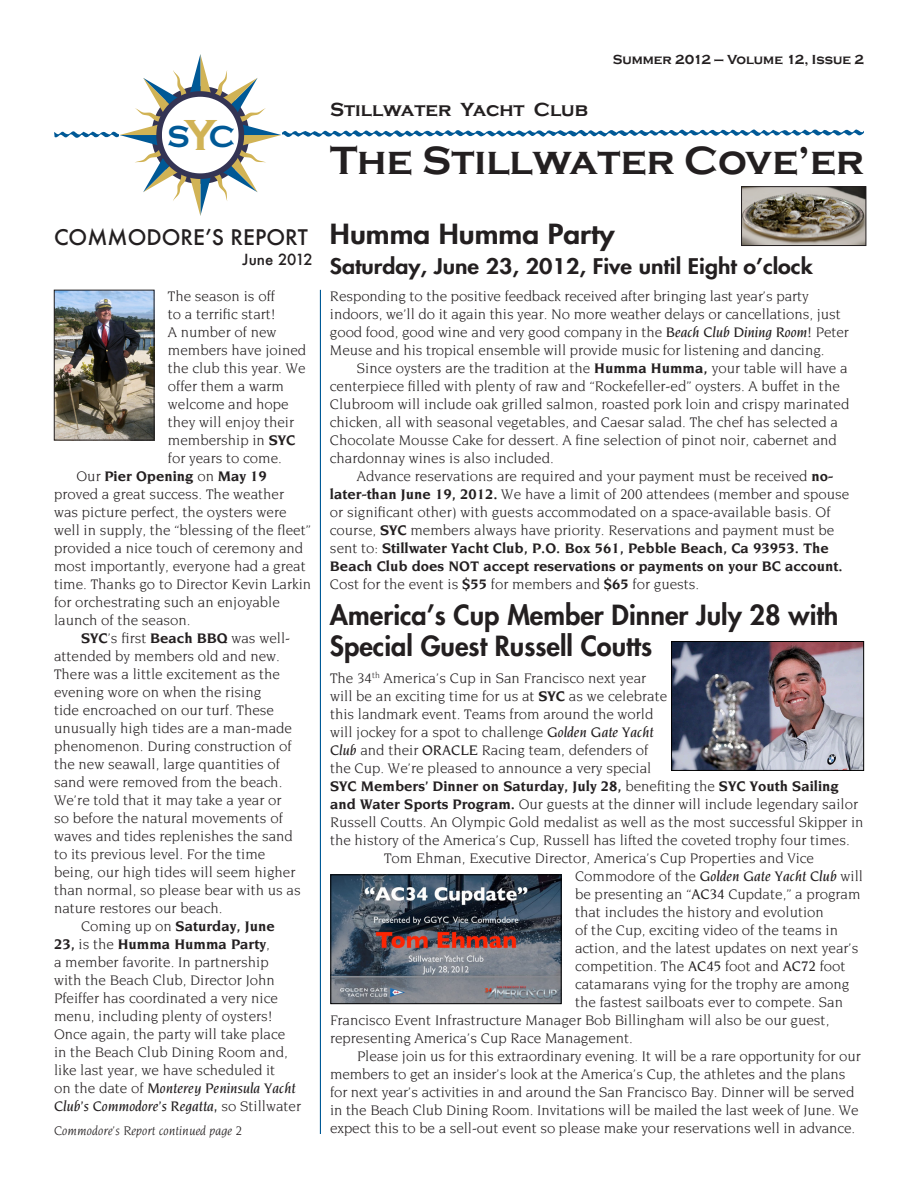
<style>
.page{position:relative;width:918px;height:1188px;background:#fff}
.page>*{position:absolute;margin:0;border:0;box-sizing:border-box;transform-origin:0 0}
.t1{font:700 40.5px "Copperplate Gothic";color:#231f20}
.t2{font:700 31.5px "Copperplate Gothic";color:#005996}
.t3{font:800 27px/30.8px "Futura";color:#231f20}
.t4{font:800 27px "Futura";color:#231f20;scale:1.1 1}
.t5{font:800 21px "Futura";color:#231f20;scale:1.1 1}
.t6{font:500 21px "Futura";color:#231f20}
.t7{font:700 19.5px "Copperplate Gothic";color:#231f20}
.t8{font:15px/18px "Novarese";color:#231f20}
.t9{font:italic 500 15px "Novarese";color:#231f20}
.t10{font:500 15px "Futura";color:#231f20}
.t11{font:italic 13.5px "Novarese";color:#231f20}
.t12{font:700 13.5px "Copperplate Gothic";color:#231f20}
.s1{font-size:45px;color:#d1b355}
.s2{font-weight:700}
.s3{font-weight:500;font-style:italic}
.s4{font-weight:400;font-style:normal}
</style>
<div class="page">
<svg style="left:54px;top:54px;width:810px;height:162px"></svg>
<img style="left:56px;top:292px;width:96px;height:146px">
<div style="left:54px;top:290px;width:100px;height:150px;border:1px solid #231f20"></div>
<img style="left:743px;top:188px;width:121px;height:56px">
<div style="left:741px;top:186px;width:125px;height:60px;border:1px solid #231f20"></div>
<hr style="left:320px;top:290px;width:1px;height:844px;background:#005996">
<img style="left:673px;top:643px;width:189px;height:126px">
<div style="left:671px;top:641px;width:193px;height:130px;border:1px solid #000"></div>
<img style="left:332px;top:876px;width:228px;height:126px">
<div style="left:330px;top:874px;width:232px;height:130px;border:1px solid #000"></div>
<p class="t2" style="left:167px;top:119px;width:70px">S<span class="s1">Y</span>C</p>
<p class="t7" style="left:330px;top:99px;width:259px">Stillwater Yacht Club</p>
<p class="t12" style="left:613px;top:52px;width:253px">Summer 2012 — Volume 12, Issue 2</p>
<p class="t1" style="left:330px;top:138px;width:536px">The Stillwater Cove’er</p>
<p class="t6" style="left:54px;top:223px;width:255px">COMMODORE’S REPORT</p>
<p class="t10" style="left:243px;top:249px;width:72px">June 2012</p>
<p class="t8" style="left:168px;top:286px;width:140px">The season is off<br>to a terrific start!<br>A number of new members have joined the club this year. We offer them a warm welcome and hope they will enjoy their membership in <span class="s2">SYC </span>for years to come.</p>
<p class="t8" style="left:54px;top:466px;width:259px;text-indent:22px">Our <span class="s2">Pier Opening</span> on <span class="s2">May 19 </span>proved a great success. The weather was picture perfect, the oysters were well in supply, the “blessing of the fleet” provided a nice touch of ceremony and most importantly, everyone had a great time. Thanks go to Director Kevin Larkin for orchestrating such an enjoyable launch of the season.</p>
<p class="t8" style="left:54px;top:628px;width:248px;text-indent:27px"><span class="s2">SYC</span>’s first <span class="s2">Beach BBQ</span> was well&shy;attended by members old and new.<br>There was a little excitement as the evening wore on when the rising<br>tide encroached on our turf. These unusually high tides are a man-made phenomenon. During construction of the new seawall, large quantities of sand were removed from the beach.<br>We’re told that it may take a year or<br>so before the natural movements of waves and tides replenishes the sand to its previous level. For the time being, our high tides will seem higher than normal, so please bear with us as nature restores our beach.</p>
<p class="t8" style="left:54px;top:916px;width:249px;text-indent:27px">Coming up on <span class="s2">Saturday, June<br>23,</span> is the <span class="s2">Humma Humma Party</span>,<br>a member favorite. In partnership<br>with the Beach Club, Director John Pfeiffer has coordinated a very nice menu, including plenty of oysters!<br>Once again, the party will take place in the Beach Club Dining Room and, like last year, we have scheduled it<br>on the date of <span class="s3">Monterey Peninsula Yacht Club’s Commodore’s Regatta,</span> so Stillwater</p>
<p class="t11" style="left:54px;top:1123px;width:190px">Commodore’s Report continued page 2</p>
<p class="t4" style="left:330px;top:216px;width:260px">Humma Humma Party</p>
<p class="t5" style="left:330px;top:252px;width:440px">Saturday, June 23, 2012, Five until Eight o’clock</p>
<p class="t8" style="left:330px;top:287px;width:520px">Responding to the positive feedback received after bringing last year’s party indoors, we’ll do it again this year. No more weather delays or cancellations, just good food, good wine and very good company in the <span class="s3">Beach Club Dining Room!</span> Peter Meuse and his tropical ensemble will provide music for listening and dancing.</p>
<p class="t8" style="left:330px;top:359px;width:521px;text-indent:27px">Since oysters are the tradition at the <span class="s2">Humma Humma,</span> your table will have a centerpiece filled with plenty of raw and “Rockefeller-ed” oysters. A buffet in the Clubroom will include oak grilled salmon, roasted pork loin and crispy marinated chicken, all with seasonal vegetables, and Caesar salad. The chef has selected a Chocolate Mousse Cake for dessert. A fine selection of pinot noir, cabernet and chardonnay wines is also included.</p>
<p class="t8" style="left:330px;top:467px;width:521px;text-indent:27px">Advance reservations are required and your payment must be received <span class="s2">no&shy;later-than June 19, 2012.</span> We have a limit of 200 attendees (member and spouse or significant other) with guests accommodated on a space-available basis. Of course, <span class="s2">SYC</span> members always have priority. Reservations and payment must be sent to: <span class="s2">Stillwater Yacht Club, P.O. Box 561, Pebble Beach, Ca 93953. The Beach Club does NOT accept reservations or payments on your BC account.<br></span>Cost for the event is <span class="s2">$55</span> for members and <span class="s2">$65</span> for guests.</p>
<p class="t3" style="left:330px;top:599px;width:510px">America’s Cup Member Dinner July 28 with<br>Special Guest Russell Coutts</p>
<p class="t8" style="left:330px;top:669px;width:535px">The 34<sup>th</sup> America’s Cup in San Francisco next year<br>will be an exciting time for us at <span class="s2">SYC</span> as we celebrate<br>this landmark event. Teams from around the world<br>will jockey for a spot to challenge <span class="s3">Golden Gate Yacht<br>Club</span> and their <span class="s3">ORACLE</span> Racing team, defenders of<br>the Cup. We’re pleased to announce a very special<br><span class="s2">SYC Members’ Dinner on Saturday, July 28,</span> benefiting the <span class="s2">SYC Youth Sailing and Water Sports Program.</span> Our guests at the dinner will include legendary sailor Russell Coutts. An Olympic Gold medalist as well as the most successful Skipper in the history of the America’s Cup, Russell has lifted the coveted trophy four times.</p>
<p class="t8" style="left:384px;top:849px;width:432px">Tom Ehman, Executive Director, America’s Cup Properties and Vice</p>
<p class="t9" style="left:575px;top:868px;width:289px"><span class="s4">Commodore of the</span> Golden Gate Yacht Club <span class="s4">will</span></p>
<p class="t8" style="left:575px;top:885px;width:287px">be presenting an “<span class="s3">AC34</span> Cupdate,” a program</p>
<p class="t8" style="left:575px;top:903px;width:250px">that includes the history and evolution</p>
<p class="t8" style="left:575px;top:921px;width:265px">of the Cup, exciting video of the teams in</p>
<p class="t8" style="left:575px;top:939px;width:285px">action, and the latest updates on next year’s</p>
<p class="t8" style="left:575px;top:957px;width:272px">competition. The <span class="s3">AC45</span> foot and <span class="s3">AC72</span> foot</p>
<p class="t8" style="left:575px;top:975px;width:276px">catamarans vying for the trophy are among</p>
<p class="t8" style="left:575px;top:993px;width:270px">the fastest sailboats ever to compete. San</p>
<p class="t8" style="left:330px;top:1011px;width:501px">Francisco Event Infrastructure Manager Bob Billingham will also be our guest,</p>
<p class="t8" style="left:330px;top:1029px;width:304px">representing America’s Cup Race Management.</p>
<p class="t8" style="left:330px;top:1047px;width:532px;text-indent:27px">Please join us for this extraordinary evening. It will be a rare opportunity for our members to get an insider’s look at the America’s Cup, the athletes and the plans for next year’s activities in and around the San Francisco Bay. Dinner will be served in the Beach Club Dining Room. Invitations will be mailed the last week of June. We expect this to be a sell-out event so please make your reservations well in advance.</p>
</div>
